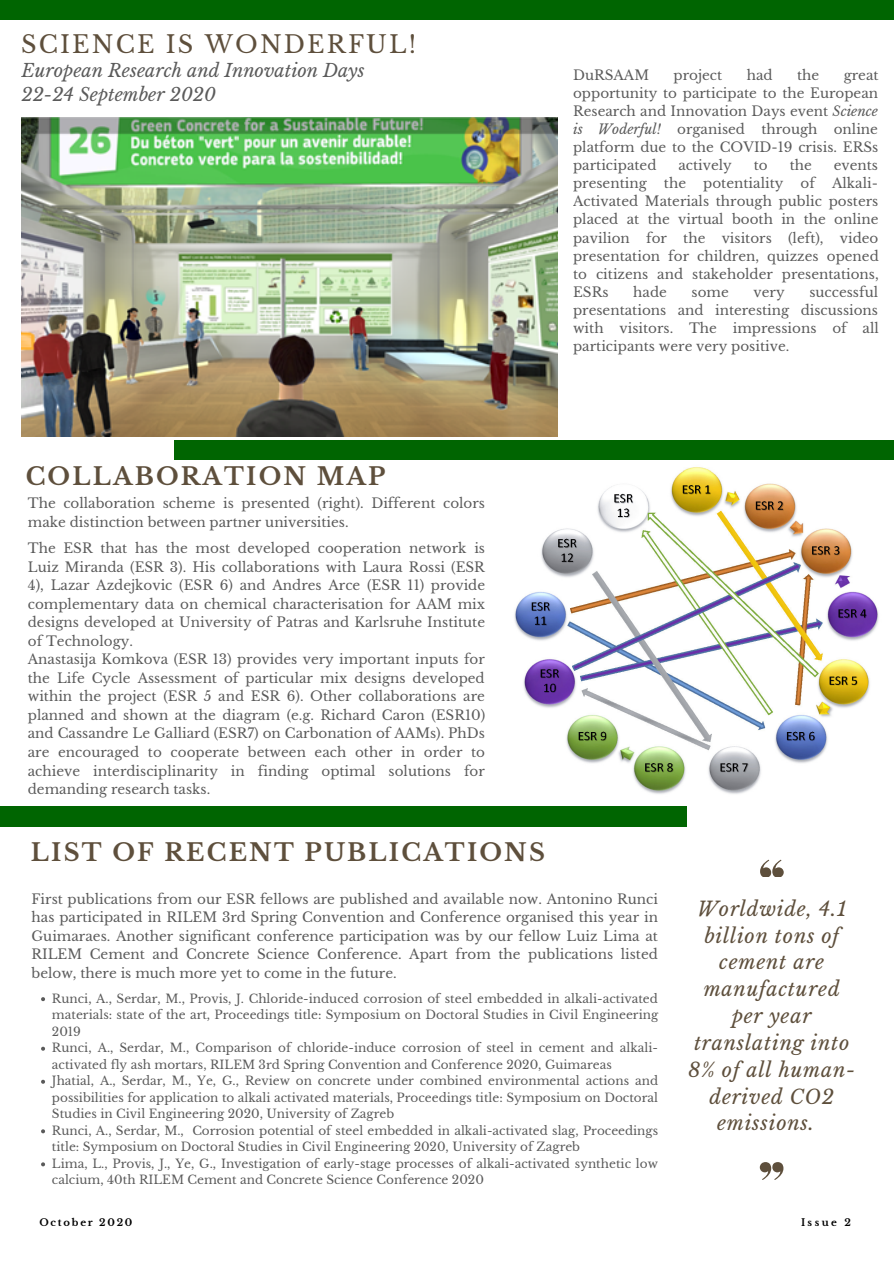
<style>
.page{position:relative;width:894px;height:1264px;background:#fff}
.page>*{position:absolute;margin:0;border:0;box-sizing:border-box;transform-origin:0 0}
.t1{font:700 24px "Libre Baskerville";letter-spacing:.09em;color:#5e4f3c}
.t2{font:24px "Libre Baskerville";letter-spacing:.09em;color:#5e4f3c}
.t3{font:italic 19.65px "Libre Baskerville";letter-spacing:.04em;color:#5e4f3c}
.t4{font:italic 18px/24.8px "Libre Baskerville";color:#000}
.t5{font:13.5px/18.5px "Libre Baskerville";color:#000;text-align:justify}
.t6{font:12px/16.5px "Libre Baskerville";color:#000}
.t7{font:700 9.9px "Libre Baskerville";letter-spacing:.18em;color:#000}
.s1{font-style:italic}
</style>
<div class="page">
<svg style="left:760px;top:859px;width:23px;height:17px"></svg>
<img style="left:21px;top:117px;width:536px;height:319px">
<img style="left:498px;top:459px;width:395px;height:366px">
<div style="left:174px;top:440px;width:719px;height:19px;background:#006501"></div>
<div style="left:0;top:807px;width:686px;height:19px;background:#006501"></div>
<svg style="left:759px;top:1162px;width:24px;height:17px"></svg>
<div style="left:0;top:1px;width:893px;height:19px;background:#006501"></div>
<svg style="left:41px;top:997px;width:4px;height:4px"></svg>
<svg style="left:41px;top:1046px;width:4px;height:4px"></svg>
<svg style="left:41px;top:1079px;width:4px;height:4px"></svg>
<svg style="left:41px;top:1129px;width:4px;height:4px"></svg>
<svg style="left:41px;top:1162px;width:4px;height:4px"></svg>
<h1 class="t2" style="left:21px;top:29px;width:396px">SCIENCE IS WONDERFUL!</h1>
<h3 class="t4" style="left:21px;top:58px;width:345px">European Research and Innovation Days<br>22-24 September 2020</h3>
<p class="t5" style="left:573px;top:66px;width:77px">DuRSAAM</p>
<p class="t5" style="left:673px;top:66px;width:50px">project</p>
<p class="t5" style="left:746px;top:66px;width:27px">had</p>
<p class="t5" style="left:796px;top:66px;width:24px">the</p>
<p class="t5" style="left:573px;top:67px;width:307px;line-height:18px;text-indent:270px">great opportunity to participate to the European Research and Innovation Days event <span class="s1">Science is Woderful!</span> organised through online platform due to the COVID-19 crisis. ERSs participated</p>
<p class="t5" style="left:678px;top:156px;width:55px">actively</p>
<p class="t5" style="left:753px;top:156px;width:15px">to</p>
<p class="t5" style="left:789px;top:156px;width:24px">the</p>
<p class="t5" style="left:833px;top:156px;width:46px">events</p>
<p class="t5" style="left:573px;top:175px;width:307px;line-height:18px;text-indent:259px">Alkali-Activated Materials through public posters placed at the virtual booth in the online pavilion for the visitors (left), video presentation for children, quizzes opened to citizens and stakeholder presentations, ESRs</p>
<p class="t5" style="left:573px;top:174px;width:75px">presenting</p>
<p class="t5" style="left:663px;top:174px;width:24px">the</p>
<p class="t5" style="left:703px;top:174px;width:82px">potentiality</p>
<p class="t5" style="left:800px;top:174px;width:16px">of</p>
<p class="t5" style="left:573px;top:283px;width:307px;line-height:18px;text-indent:236px">successful presentations and interesting discussions with visitors. The impressions of all participants were very positive.</p>
<p class="t5" style="left:633px;top:282px;width:35px">hade</p>
<p class="t5" style="left:691px;top:282px;width:39px">some</p>
<p class="t5" style="left:753px;top:282px;width:33px">very</p>
<h1 class="t1" style="left:26px;top:461px;width:361px">COLLABORATION MAP</h1>
<p class="t5" style="left:28px;top:494px;width:458px">The collaboration scheme is presented (right). Different colors make distinction between partner universities.</p>
<p class="t5" style="left:28px;top:539px;width:458px;text-align:left">The ESR that has the most developed cooperation network is Luiz Miranda (ESR 3). His collaborations with Laura Rossi (ESR 4), Lazar Azdejkovic (ESR 6) and Andres Arce (ESR 11) provide complementary data on chemical characterisation for AAM mix designs developed at University of Patras and Karlsruhe Institute of Technology.<br>Anastasija Komkova (ESR 13) provides very important inputs for the Life Cycle Assessment of particular mix designs developed within the project (ESR 5 and ESR 6). Other collaborations are planned and shown at the diagram (e.g. Richard Caron (ESR10) and Cassandre Le Galliard (ESR7) on Carbonation of AAMs). PhDs are encouraged to cooperate between each other in order to achieve interdisciplinarity in finding optimal solutions for demanding research tasks.</p>
<h1 class="t1" style="left:31px;top:837px;width:515px">LIST OF RECENT PUBLICATIONS</h1>
<p class="t5" style="left:32px;top:889px;width:628px">First publications from our ESR fellows are published and available now. Antonino Runci has participated in RILEM 3rd Spring Convention and Conference organised this year in Guimaraes. Another significant conference participation was by our fellow Luiz Lima at RILEM Cement and Concrete Science Conference. Apart from the publications listed below, there is much more yet to come in the future.</p>
<p class="t6" style="left:52px;top:990px;width:607px">Runci, A., Serdar, M., Provis, J. Chloride-induced corrosion of steel embedded in alkali-activated materials: state of the art, Proceedings title: Symposium on Doctoral Studies in Civil Engineering 2019<br>Runci, A., Serdar, M., Comparison of chloride-induce corrosion of steel in cement and alkali&shy;activated fly ash mortars, RILEM 3rd Spring Convention and Conference 2020, Guimareas<br>Jhatial, A., Serdar, M., Ye, G., Review on concrete under combined environmental actions and possibilities for application to alkali activated materials, Proceedings title: Symposium on Doctoral Studies in Civil Engineering 2020, University of Zagreb<br>Runci, A., Serdar, M., Corrosion potential of steel embedded in alkali-activated slag, Proceedings title: Symposium on Doctoral Studies in Civil Engineering 2020, University of Zagreb<br>Lima, L., Provis, J., Ye, G., Investigation of early-stage processes of alkali-activated synthetic low calcium, 40th RILEM Cement and Concrete Science Conference 2020</p>
<h2 class="t3" style="left:697px;top:896px;width:150px">Worldwide, 4.1</h2>
<h2 class="t3" style="left:704px;top:923px;width:136px">billion tons of</h2>
<h2 class="t3" style="left:719px;top:950px;width:106px">cement are</h2>
<h2 class="t3" style="left:703px;top:977px;width:137px">manufactured</h2>
<h2 class="t3" style="left:731px;top:1004px;width:81px">per year</h2>
<h2 class="t3" style="left:693px;top:1030px;width:157px">translating into</h2>
<h2 class="t3" style="left:688px;top:1057px;width:168px">8% of all human-</h2>
<h2 class="t3" style="left:709px;top:1084px;width:126px">derived CO2</h2>
<h2 class="t3" style="left:717px;top:1111px;width:98px">emissions.</h2>
<p class="t7" style="left:39px;top:1215px;width:94px">October 2020</p>
<p class="t7" style="left:800px;top:1215px;width:51px">Issue 2</p>
</div>
